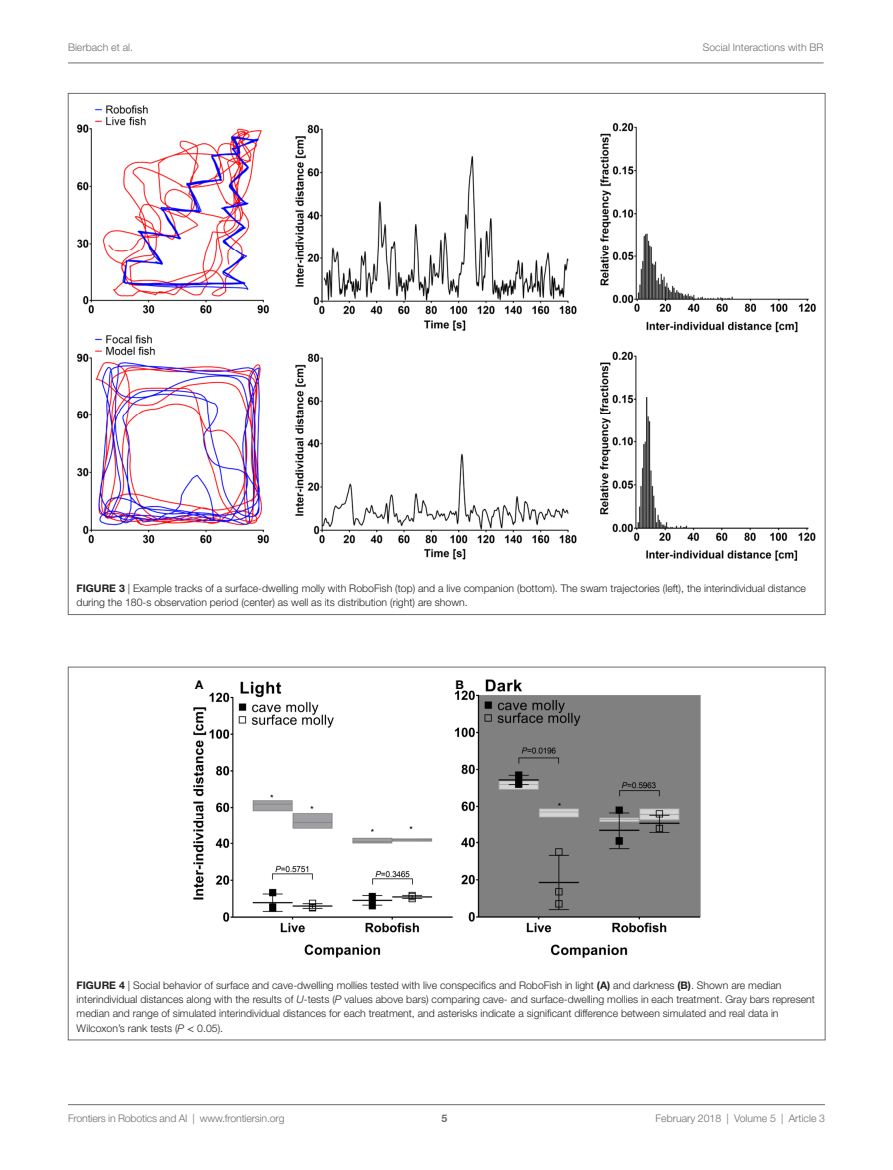
<style>
.page{position:relative;width:893px;height:1170px;background:#fff}
.page>*{position:absolute;margin:0;border:0;box-sizing:border-box;transform-origin:0 0}
.t1{font:700 12px "Helvetica Neue LT Std";color:#000}
.t2{font:300 10.5px/14.2px "Helvetica Neue LT Std";color:#231f20}
.t3{font:300 10.5px "Helvetica Neue LT Std";color:#6c6d70}
.t4{font:700 10.5px "Helvetica Neue LT Std";color:#6c6d70}
.s1{font-weight:700}
.s2{font-style:italic}
.s3{font-family:"STIX General";font-weight:400}
</style>
<div class="page">
<img style="left:77px;top:105px;width:739px;height:456px">
<img style="left:193px;top:679px;width:508px;height:279px">
<hr style="left:68px;top:1104px;width:757px;height:1px;background:#6c6d70">
<hr style="left:68px;top:63px;width:755px;height:1px;background:#6c6d70">
<p class="t3" style="left:68px;top:41px;width:66px">Bierbach et al.</p>
<p class="t3" style="left:703px;top:41px;width:122px">Social Interactions with BR</p>
<p class="t2" style="left:77px;top:580px;width:731px"><span class="s1">FIGURE 3</span> | Example tracks of a surface-dwelling molly with RoboFish (top) and a live companion (bottom). The swam trajectories (left), the interindividual distance during the 180-s observation period (center) as well as its distribution (right) are shown.</p>
<p class="t1" style="left:195px;top:677px;width:10px">A</p>
<p class="t1" style="left:456px;top:677px;width:10px">B</p>
<p class="t2" style="left:77px;top:977px;width:740px"><span class="s1">FIGURE 4</span> | Social behavior of surface and cave-dwelling mollies tested with live conspecifics and RoboFish in light <span class="s1">(A)</span> and darkness <span class="s1">(B)</span>. Shown are median interindividual distances along with the results of <span class="s2">U</span>-tests (<span class="s2">P</span> values above bars) comparing cave- and surface-dwelling mollies in each treatment. Gray bars represent median and range of simulated interindividual distances for each treatment, and asterisks indicate a significant difference between simulated and real data in Wilcoxon’s rank tests (<span class="s2">P</span> <span class="s3">&lt;</span> 0.05).</p>
<p class="t3" style="left:68px;top:1111px;width:218px">Frontiers in Robotics and AI | www.frontiersin.org</p>
<p class="t3" style="left:656px;top:1111px;width:171px">February 2018 | Volume 5 | Article 3</p>
<p class="t4" style="left:441px;top:1111px;width:7px">5</p>
</div>
